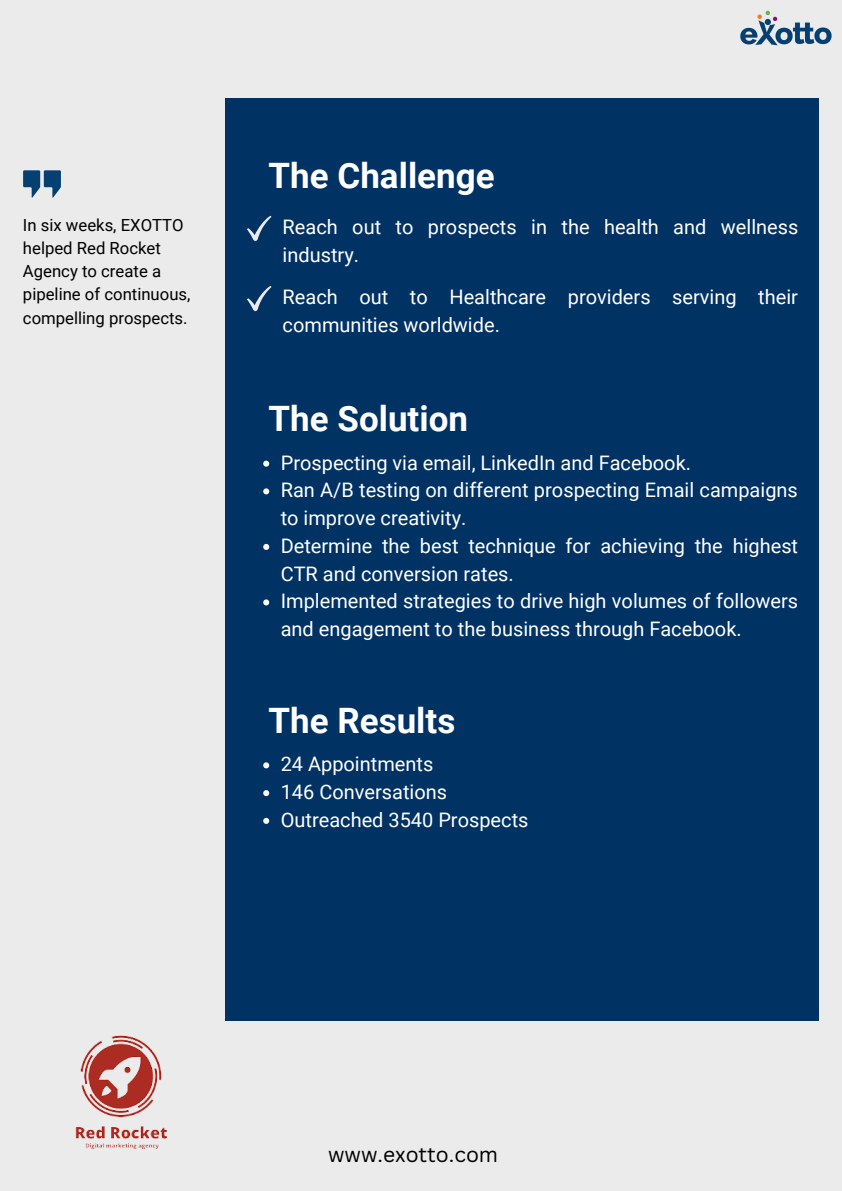
<style>
.page{position:relative;width:842px;height:1191px;background:#fff}
.page>*{position:absolute;margin:0;border:0;box-sizing:border-box;transform-origin:0 0}
.t1{font:700 35px "Roboto";color:#fff}
.t2{font:21px "Canva Sans";color:#000}
.t3{font:20px/27.7px "Roboto";color:#fff}
.t4{font:16.7px/23.2px "Roboto";color:#000}
</style>
<div class="page">
<div style="left:0;top:0;width:842px;height:1190px;background:#ebebeb"></div>
<div style="left:225px;top:98px;width:593px;height:923px;background:#003264"></div>
<svg style="left:247px;top:216px;width:24px;height:25px"></svg>
<svg style="left:23px;top:170px;width:38px;height:28px"></svg>
<img style="left:740px;top:10px;width:92px;height:36px">
<svg style="left:247px;top:286px;width:24px;height:25px"></svg>
<img style="left:75px;top:1035px;width:92px;height:115px">
<svg style="left:263px;top:460px;width:6px;height:6px"></svg>
<svg style="left:263px;top:488px;width:6px;height:6px"></svg>
<svg style="left:263px;top:544px;width:6px;height:6px"></svg>
<svg style="left:263px;top:599px;width:6px;height:6px"></svg>
<svg style="left:263px;top:762px;width:6px;height:6px"></svg>
<svg style="left:263px;top:790px;width:6px;height:6px"></svg>
<svg style="left:263px;top:817px;width:6px;height:6px"></svg>
<p class="t4" style="left:23px;top:213px;width:169px">In six weeks, EXOTTO helped Red Rocket<br>Agency to create a pipeline of continuous, compelling prospects.</p>
<p class="t1" style="left:269px;top:155px;width:227px">The Challenge</p>
<p class="t3" style="left:283px;top:213px;width:517px">Reach out to prospects in the health and wellness industry.</p>
<p class="t3" style="left:283px;top:283px;width:517px">Reach out to Healthcare providers serving their communities worldwide.</p>
<p class="t1" style="left:269px;top:399px;width:201px">The Solution</p>
<p class="t3" style="left:281px;top:449px;width:412px">Prospecting via email, LinkedIn and Facebook.</p>
<p class="t3" style="left:281px;top:476px;width:519px">Ran A/B testing on different prospecting Email campaigns to improve creativity.</p>
<p class="t3" style="left:281px;top:532px;width:519px">Determine the best technique for achieving the highest<br>CTR and conversion rates.</p>
<p class="t3" style="left:281px;top:587px;width:519px">Implemented strategies to drive high volumes of followers and engagement to the business through Facebook.</p>
<p class="t1" style="left:269px;top:700px;width:188px">The Results</p>
<p class="t3" style="left:281px;top:750px;width:154px">24 Appointments</p>
<p class="t3" style="left:281px;top:778px;width:168px">146 Conversations</p>
<p class="t3" style="left:281px;top:806px;width:249px">Outreached 3540 Prospects</p>
<p class="t2" style="left:328px;top:1139px;width:172px">www.exotto.com</p>
</div>
